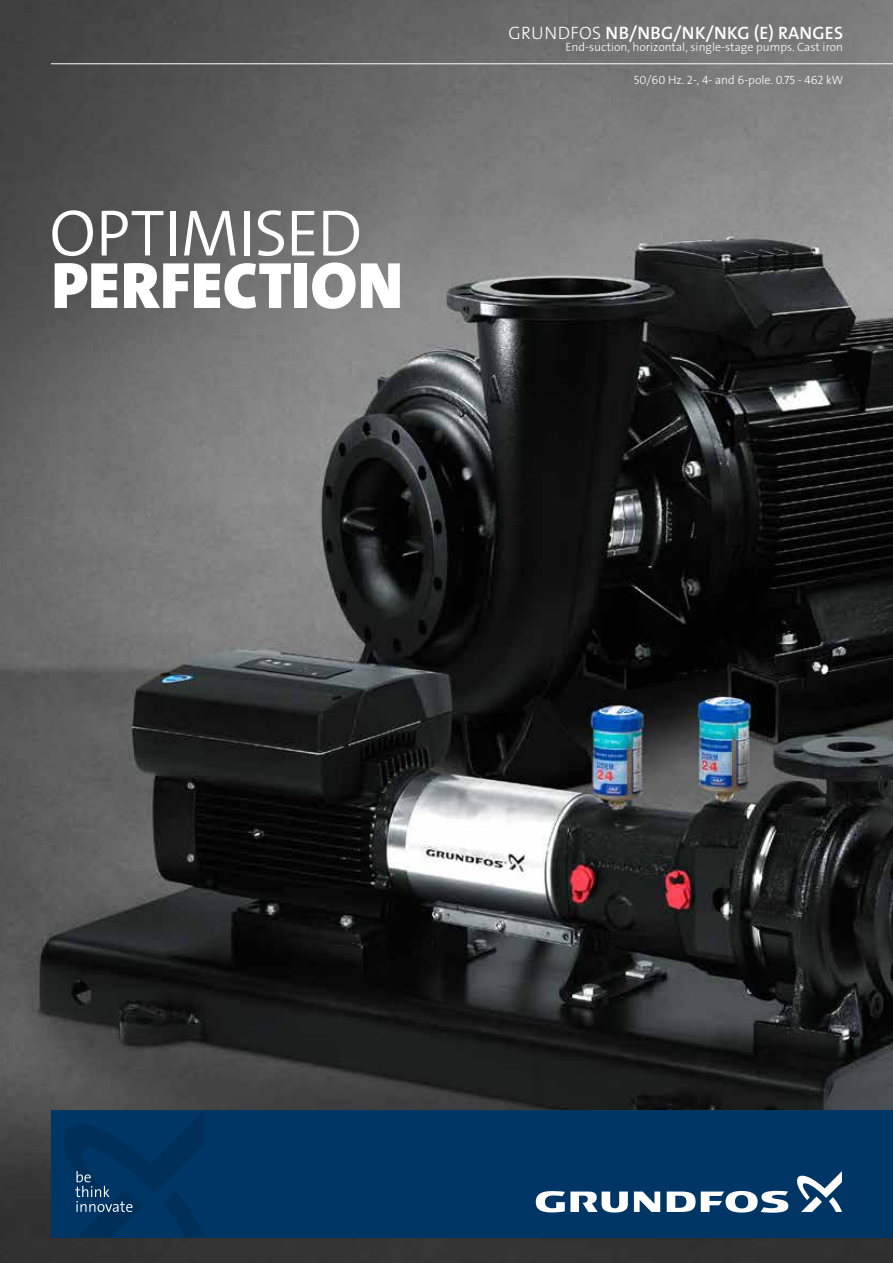
<style>
.page{position:relative;width:893px;height:1263px;background:#fff}
.page>*{position:absolute;margin:0;border:0;box-sizing:border-box;transform-origin:0 0}
.t1{font:66px "Grundfos The Sans V2 OT 9 BL";letter-spacing:.005em;color:#fff}
.t2{font:66px "Grundfos The Sans V2 OT 4 SL";letter-spacing:-.015em;color:#fff}
.t3{font:18px "Grundfos The Sans V2 OT 6 SB";letter-spacing:.015em;color:#fff}
.t4{font:12px "Grundfos The Sans V2 OT 3 L";color:#fff}
.s1{font-family:"Grundfos The Sans V2 OT 3 L"}
</style>
<div class="page">
<img style="left:0;top:0;width:893px;height:1263px">
<div style="left:51px;top:1110px;width:842px;height:127px;background:#003665"></div>
<svg style="left:64px;top:1111px;width:140px;height:126px"></svg>
<svg style="left:634px;top:1191px;width:26px;height:21px"></svg>
<svg style="left:536px;top:1191px;width:92px;height:21px"></svg>
<svg style="left:667px;top:1191px;width:121px;height:22px"></svg>
<svg style="left:797px;top:1171px;width:45px;height:41px"></svg>
<hr style="left:51px;top:63px;width:842px;height:1px;background:#fff">
<h1 class="t2" style="left:49px;top:191px;width:314px">OPTIMISED</h1>
<h1 class="t1" style="left:51px;top:243px;width:353px">PERFECTION</h1>
<h2 class="t3" style="left:509px;top:21px;width:336px"><span class="s1">GRUNDFOS</span> NB/NBG/NK/NKG (E) RANGES</h2>
<p class="t4" style="left:565px;top:39px;width:279px">End-suction, horizontal, single-stage pumps. Cast iron</p>
<p class="t4" style="left:634px;top:72px;width:211px">50/60 Hz. 2-, 4- and 6-pole. 0.75 - 462 kW</p>
</div>
